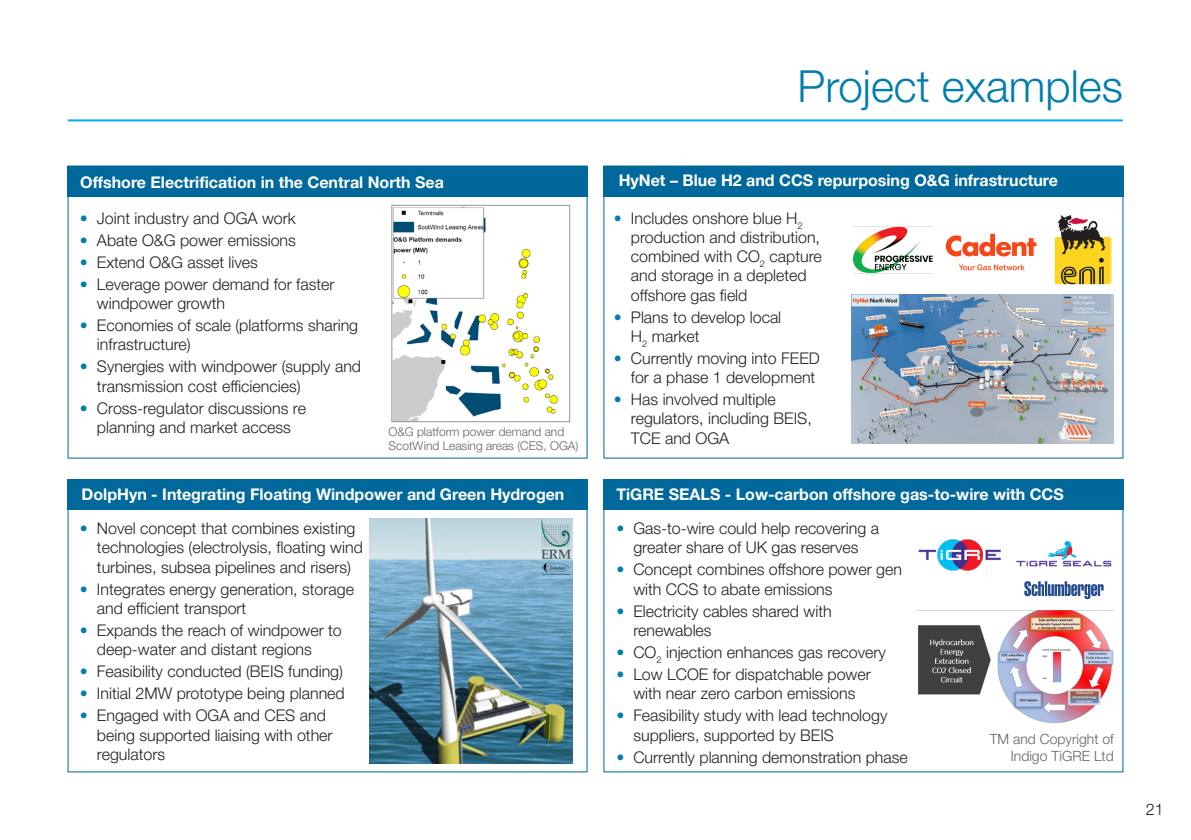
<style>
.page{position:relative;width:1191px;height:840px;background:#fff}
.page>*{position:absolute;margin:0;border:0;box-sizing:border-box;transform-origin:0 0}
.t1{font:300 44px "Helvetica Neue LT Pro";color:#007ead}
.t2{font:300 16px/19.2px "Helvetica Neue LT Pro";color:#231f20}
.t3{font:700 16px "Helvetica Neue LT Pro";color:#fff}
.t4{font:300 14px/16.8px "Helvetica Neue LT Pro";color:#616365;text-align:right}
.t5{font:300 12px/14.4px "Helvetica Neue LT Pro";color:#616365}
.s1{color:#007eae}
</style>
<div class="page">
<hr style="left:68px;top:119px;width:1055px;height:2px;background:#00aeef">
<div style="left:603px;top:479px;width:520px;height:30px;background:#00689b"></div>
<div style="left:68px;top:479px;width:519px;height:30px;background:#00689b"></div>
<div style="left:68px;top:166px;width:519px;height:31px;background:#00689b"></div>
<div style="left:603px;top:166px;width:520px;height:31px;background:#00689b"></div>
<div style="left:68px;top:165px;width:519px;height:293px;border:1px solid #00689b"></div>
<div style="left:603px;top:165px;width:520px;height:293px;border:1px solid #00689b"></div>
<div style="left:68px;top:478px;width:519px;height:294px;border:1px solid #00689b"></div>
<div style="left:603px;top:478px;width:520px;height:294px;border:1px solid #00689b"></div>
<img style="left:1054px;top:215px;width:58px;height:69px">
<img style="left:852px;top:294px;width:261px;height:149px">
<img style="left:945px;top:233px;width:92px;height:38px">
<img style="left:853px;top:226px;width:79px;height:48px">
<img style="left:393px;top:207px;width:165px;height:213px">
<div style="left:391px;top:205px;width:179px;height:217px;border:1px solid #939598"></div>
<img style="left:370px;top:518px;width:202px;height:245px">
<svg style="left:539px;top:518px;width:33px;height:43px"></svg>
<img style="left:541px;top:519px;width:30px;height:39px">
<svg style="left:539px;top:561px;width:33px;height:16px"></svg>
<img style="left:541px;top:562px;width:30px;height:13px">
<img style="left:1016px;top:540px;width:96px;height:27px">
<img style="left:918px;top:539px;width:83px;height:32px">
<img style="left:916px;top:610px;width:197px;height:114px">
<svg style="left:1024px;top:581px;width:79px;height:18px"></svg>
<h1 class="t1" style="left:797px;top:60px;width:327px">Project examples</h1>
<p class="t3" style="left:80px;top:172px;width:365px">Offshore Electrification in the Central North Sea</p>
<p class="t2" style="left:80px;top:208px;width:217px"><span class="s1">•</span> Joint industry and OGA work</p>
<p class="t2" style="left:80px;top:230px;width:217px"><span class="s1">•</span> Abate O&amp;G power emissions</p>
<p class="t2" style="left:80px;top:252px;width:179px"><span class="s1">•</span> Extend O&amp;G asset lives</p>
<p class="t2" style="left:97px;top:274px;width:239px;text-indent:-17px"><span class="s1">•</span> Leverage power demand for faster windpower growth</p>
<p class="t2" style="left:97px;top:315px;width:263px;text-indent:-17px"><span class="s1">•</span> Economies of scale (platforms sharing infrastructure)</p>
<p class="t2" style="left:97px;top:356px;width:266px;text-indent:-17px"><span class="s1">•</span> Synergies with windpower (supply and transmission cost efficiencies)</p>
<p class="t2" style="left:80px;top:398px;width:227px;text-align:center"><span class="s1">•</span> Cross-regulator discussions re planning and market access</p>
<p class="t5" style="left:388px;top:423px;width:191px">O&amp;G platform power demand and<br>ScotWind Leasing areas (CES, OGA)</p>
<p class="t3" style="left:619px;top:170px;width:441px">HyNet – Blue H2 and CCS repurposing O&amp;G infrastructure</p>
<p class="t2" style="left:631px;top:208px;width:192px;text-indent:-17px"><span class="s1">•</span> Includes onshore blue H<sub>2 </sub>production and distribution, combined with CO<sub>2</sub> capture and storage in a depleted offshore gas field</p>
<p class="t2" style="left:631px;top:307px;width:152px;text-indent:-17px"><span class="s1">•</span> Plans to develop local<br>H<sub>2</sub> market</p>
<p class="t2" style="left:614px;top:348px;width:207px;text-align:right"><span class="s1">•</span> Currently moving into FEED for a phase 1 development</p>
<p class="t2" style="left:631px;top:389px;width:182px;text-indent:-17px"><span class="s1">•</span> Has involved multiple regulators, including BEIS,<br>TCE and OGA</p>
<p class="t3" style="left:82px;top:484px;width:484px">DolpHyn - Integrating Floating Windpower and Green Hydrogen</p>
<p class="t3" style="left:616px;top:484px;width:449px">TiGRE SEALS - Low-carbon offshore gas-to-wire with CCS</p>
<p class="t2" style="left:97px;top:518px;width:267px;text-indent:-17px"><span class="s1">•</span> Novel concept that combines existing technologies (electrolysis, floating wind turbines, subsea pipelines and risers)</p>
<p class="t2" style="left:97px;top:578px;width:258px;text-indent:-17px"><span class="s1">•</span> Integrates energy generation, storage and efficient transport</p>
<p class="t2" style="left:97px;top:620px;width:246px;text-indent:-17px"><span class="s1">•</span> Expands the reach of windpower to deep-water and distant regions</p>
<p class="t2" style="left:80px;top:661px;width:264px"><span class="s1">•</span> Feasibility conducted (BEIS funding)</p>
<p class="t2" style="left:80px;top:683px;width:266px"><span class="s1">•</span> Initial 2MW prototype being planned</p>
<p class="t2" style="left:97px;top:705px;width:237px;text-indent:-17px"><span class="s1">•</span> Engaged with OGA and CES and being supported liaising with other regulators</p>
<p class="t2" style="left:616px;top:518px;width:264px;text-align:center"><span class="s1">•</span> Gas-to-wire could help recovering a greater share of UK gas reserves</p>
<p class="t2" style="left:633px;top:559px;width:270px;text-indent:-17px"><span class="s1">•</span> Concept combines offshore power gen with CCS to abate emissions</p>
<p class="t2" style="left:633px;top:600px;width:200px;text-indent:-17px"><span class="s1">•</span> Electricity cables shared with renewables</p>
<p class="t2" style="left:616px;top:642px;width:271px"><span class="s1">•</span> CO<sub>2</sub> injection enhances gas recovery</p>
<p class="t2" style="left:616px;top:664px;width:256px;text-align:center"><span class="s1">•</span> Low LCOE for dispatchable power with near zero carbon emissions</p>
<p class="t2" style="left:633px;top:705px;width:255px;text-indent:-17px"><span class="s1">•</span> Feasibility study with lead technology suppliers, supported by BEIS</p>
<p class="t2" style="left:616px;top:746px;width:293px"><span class="s1">•</span> Currently planning demonstration phase</p>
<p class="t4" style="left:989px;top:730px;width:125px">TM and Copyright of<br>Indigo TiGRE Ltd</p>
<p class="t2" style="left:1146px;top:798px;width:19px">21</p>
</div>
